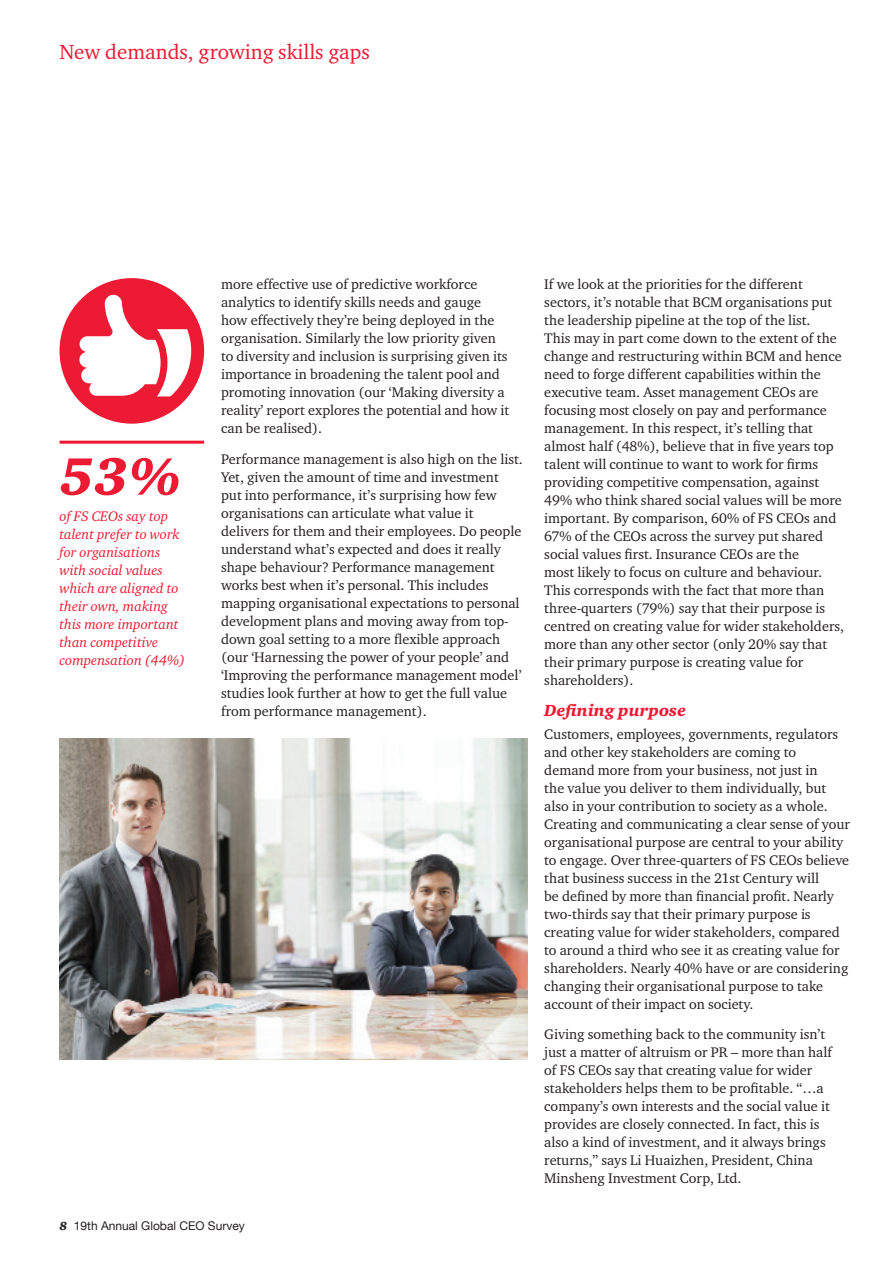
<style>
.page{position:relative;width:893px;height:1263px;background:#fff}
.page>*{position:absolute;margin:0;border:0;box-sizing:border-box;transform-origin:0 0}
.t1{font:54px "Charter ITC Blac Ital";color:#ed1a33}
.t2{font:21px "Charter ITC";color:#ed1a33}
.t3{font:16.5px "Charter ITC Blac Ital";color:#ed1a33}
.t4{font:14.25px/18px "Charter ITC";color:#231f20}
.t5{font:italic 14.25px/18px "Charter ITC";color:#ed1a33}
.t6{font:12px "Helvetica Neue";color:#231f20}
.s1{font-family:"Charter ITC Blac Ital"}
</style>
<div class="page">
<img style="left:60px;top:739px;width:467px;height:320px">
<hr style="left:60px;top:441px;width:144px;height:3px;background:#ed1a33">
<svg style="left:60px;top:278px;width:144px;height:146px"></svg>
<h2 class="t2" style="left:60px;top:39px;width:312px">New demands, growing skills gaps</h2>
<h1 class="t1" style="left:60px;top:443px;width:123px">53%</h1>
<p class="t5" style="left:60px;top:507px;width:127px">of FS CEOs say top talent prefer to work for organisations with social values which are aligned to their own, making this more important than competitive compensation (44%)</p>
<p class="t4" style="left:221px;top:275px;width:290px">more effective use of predictive workforce analytics to identify skills needs and gauge how effectively they’re being deployed in the organisation. Similarly the low priority given to diversity and inclusion is surprising given its importance in broadening the talent pool and promoting innovation (our ‘Making diversity a reality’ report explores the potential and how it can be realised).</p>
<p class="t4" style="left:221px;top:450px;width:303px">Performance management is also high on the list.<br>Yet, given the amount of time and investment put into performance, it’s surprising how few organisations can articulate what value it delivers for them and their employees. Do people understand what’s expected and does it really shape behaviour? Performance management works best when it’s personal. This includes mapping organisational expectations to personal development plans and moving away from top&shy;down goal setting to a more flexible approach (our ‘Harnessing the power of your people’ and ‘Improving the performance management model’ studies look further at how to get the full value from performance management).</p>
<p class="t6" style="left:60px;top:1217px;width:187px"><span class="s1">8</span> 19th Annual Global CEO Survey</p>
<p class="t4" style="left:544px;top:275px;width:301px">If we look at the priorities for the different sectors, it’s notable that BCM organisations put the leadership pipeline at the top of the list.<br>This may in part come down to the extent of the change and restructuring within BCM and hence need to forge different capabilities within the executive team. Asset management CEOs are focusing most closely on pay and performance management. In this respect, it’s telling that almost half (48%), believe that in five years top talent will continue to want to work for firms providing competitive compensation, against 49% who think shared social values will be more important. By comparison, 60% of FS CEOs and 67% of the CEOs across the survey put shared social values first. Insurance CEOs are the<br>most likely to focus on culture and behaviour.<br>This corresponds with the fact that more than three-quarters (79%) say that their purpose is centred on creating value for wider stakeholders, more than any other sector (only 20% say that their primary purpose is creating value for shareholders).</p>
<p class="t3" style="left:544px;top:700px;width:143px">Defining purpose</p>
<p class="t4" style="left:544px;top:724px;width:307px">Customers, employees, governments, regulators and other key stakeholders are coming to demand more from your business, not just in<br>the value you deliver to them individually, but also in your contribution to society as a whole.<br>Creating and communicating a clear sense of your organisational purpose are central to your ability to engage. Over three-quarters of FS CEOs believe that business success in the 21st Century will<br>be defined by more than financial profit. Nearly two-thirds say that their primary purpose is creating value for wider stakeholders, compared to around a third who see it as creating value for shareholders. Nearly 40% have or are considering changing their organisational purpose to take account of their impact on society.</p>
<p class="t4" style="left:544px;top:1025px;width:289px">Giving something back to the community isn’t just a matter of altruism or PR – more than half of FS CEOs say that creating value for wider stakeholders helps them to be profitable. “…a company’s own interests and the social value it provides are closely connected. In fact, this is also a kind of investment, and it always brings returns,” says Li Huaizhen, President, China Minsheng Investment Corp, Ltd.</p>
</div>
